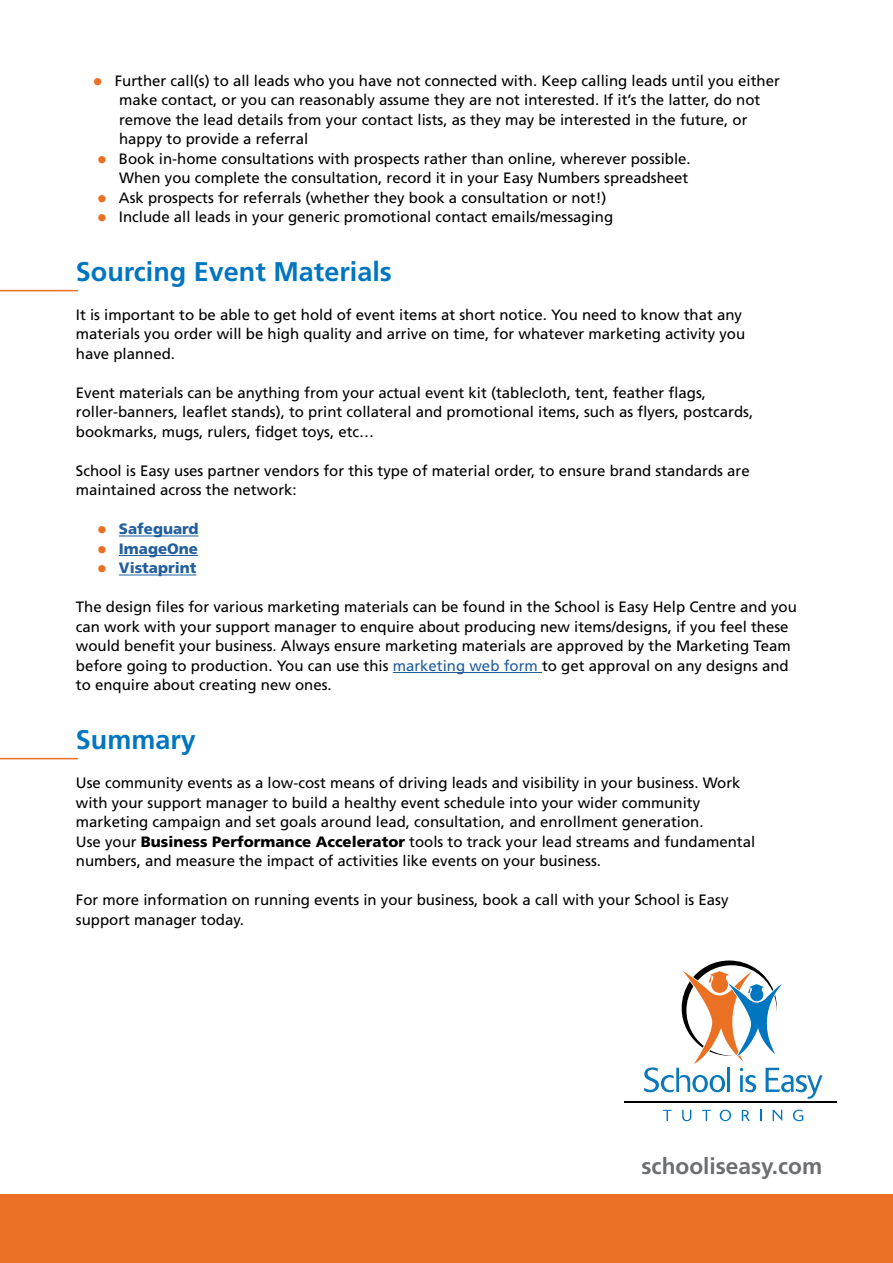
<style>
.page{position:relative;width:893px;height:1263px;background:#fff}
.page>*{position:absolute;margin:0;border:0;box-sizing:border-box;transform-origin:0 0}
.t1{font:700 27px "Frutiger LT Std";color:#0076c0}
.t2{font:700 22.65px "Frutiger LT Std";color:#6d6e71}
.t3{font:15px/19.5px "Frutiger LT Std";color:#000}
.t4{font:900 15px "Frutiger LT Std";color:#215e9e}
.s1{font-weight:700;font-size:21px;color:#ea7024}
.s2{color:#215e9e}
.s3{font-weight:900}
</style>
<div class="page">
<div style="left:0;top:1194px;width:893px;height:69px;background:#ea7024"></div>
<hr style="left:119px;top:536px;width:80px;height:1px;background:#215e9e">
<hr style="left:119px;top:555px;width:79px;height:1px;background:#215e9e">
<hr style="left:119px;top:575px;width:77px;height:1px;background:#215e9e">
<hr style="left:393px;top:672px;width:149px;height:1px;background:#215e9e">
<svg style="left:663px;top:1110px;width:9px;height:11px"></svg>
<svg style="left:682px;top:1110px;width:9px;height:11px"></svg>
<svg style="left:702px;top:1110px;width:9px;height:11px"></svg>
<svg style="left:720px;top:1109px;width:11px;height:12px"></svg>
<svg style="left:742px;top:1110px;width:8px;height:11px"></svg>
<svg style="left:760px;top:1110px;width:2px;height:11px"></svg>
<svg style="left:773px;top:1110px;width:9px;height:11px"></svg>
<svg style="left:793px;top:1109px;width:10px;height:12px"></svg>
<img style="left:624px;top:1101px;width:213px;height:1px">
<svg style="left:644px;top:960px;width:178px;height:139px"></svg>
<hr style="left:0;top:290px;width:78px;height:1px;background:#ea7024">
<hr style="left:0;top:758px;width:78px;height:1px;background:#ea7024">
<p class="t3" style="left:119px;top:71px;width:662px;text-indent:-27px"><span class="s1">•</span> Further call(s) to all leads who you have not connected with. Keep calling leads until you either make contact, or you can reasonably assume they are not interested. If it’s the latter, do not remove the lead details from your contact lists, as they may be interested in the future, or happy to provide a referral</p>
<p class="t3" style="left:97px;top:149px;width:595px;text-align:right"><span class="s1">•</span> Book in-home consultations with prospects rather than online, wherever possible.<br>When you complete the consultation, record it in your Easy Numbers spreadsheet</p>
<p class="t3" style="left:97px;top:188px;width:511px"><span class="s1">•</span> Ask prospects for referrals (whether they book a consultation or not!)</p>
<p class="t3" style="left:97px;top:208px;width:518px"><span class="s1">•</span> Include all leads in your generic promotional contact emails/messaging</p>
<h1 class="t1" style="left:76px;top:256px;width:318px">Sourcing Event Materials</h1>
<p class="t3" style="left:76px;top:305px;width:671px">It is important to be able to get hold of event items at short notice. You need to know that any materials you order will be high quality and arrive on time, for whatever marketing activity you have planned.</p>
<p class="t3" style="left:76px;top:383px;width:679px">Event materials can be anything from your actual event kit (tablecloth, tent, feather flags, roller-banners, leaflet stands), to print collateral and promotional items, such as flyers, postcards, bookmarks, mugs, rulers, fidget toys, etc…</p>
<p class="t3" style="left:76px;top:461px;width:675px">School is Easy uses partner vendors for this type of material order, to ensure brand standards are maintained across the network:</p>
<p class="t4" style="left:97px;top:520px;width:103px"><span class="s1">•</span> Safeguard</p>
<p class="t4" style="left:97px;top:540px;width:103px"><span class="s1">•</span> ImageOne</p>
<p class="t4" style="left:97px;top:559px;width:101px"><span class="s1">•</span> Vistaprint</p>
<p class="t3" style="left:76px;top:598px;width:723px">The design files for various marketing materials can be found in the School is Easy Help Centre and you can work with your support manager to enquire about producing new items/designs, if you feel these would benefit your business. Always ensure marketing materials are approved by the Marketing Team before going to production. You can use this <span class="s2">marketing web form</span> to get approval on any designs and to enquire about creating new ones.</p>
<h1 class="t1" style="left:76px;top:724px;width:122px">Summary</h1>
<p class="t3" style="left:76px;top:773px;width:681px">Use community events as a low-cost means of driving leads and visibility in your business. Work with your support manager to build a healthy event schedule into your wider community marketing campaign and set goals around lead, consultation, and enrollment generation.<br>Use your <span class="s3">Business Performance Accelerator</span> tools to track your lead streams and fundamental numbers, and measure the impact of activities like events on your business.</p>
<p class="t3" style="left:76px;top:890px;width:654px">For more information on running events in your business, book a call with your School is Easy support manager today.</p>
<h2 class="t2" style="left:642px;top:1153px;width:182px">schooliseasy.com</h2>
</div>
